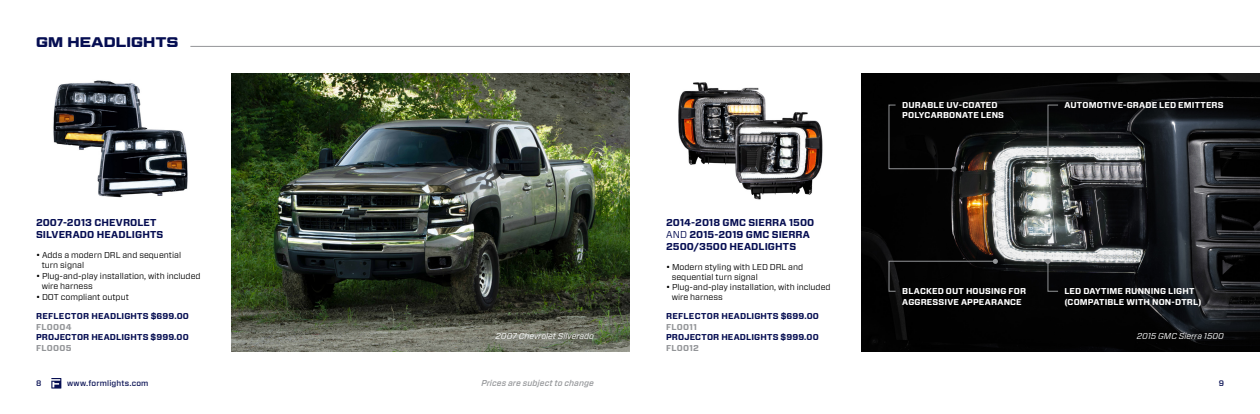
<style>
.page{position:relative;width:1260px;height:414px;background:#fff}
.page>*{position:absolute;margin:0;border:0;box-sizing:border-box;transform-origin:0 0}
.t1{font:700 14px "Geom Graphic";letter-spacing:.015em;color:#060e52}
.t2{font:700 10px/12px "Forza";letter-spacing:.005em;color:#060e52}
.t3{font:8.5px/10.5px "Forza";color:#000}
.t4{font:700 8.5px/10.5px "Forza";letter-spacing:.015em;color:#fff}
.t5{font:700 8.5px "Forza";letter-spacing:.02em;color:#060e52}
.t6{font:italic 8.5px "Forza";color:#fff}
.t7{font:700 8.5px "Forza";letter-spacing:.04em;color:#939598}
.t8{font:italic 500 8.5px "Forza";letter-spacing:.015em;color:#939598}
.t9{font:500 8px "Forza";letter-spacing:.025em;color:#060e52}
.s1{font-weight:400}
</style>
<div class="page">
<svg style="left:51px;top:378px;width:10px;height:11px"></svg>
<img style="left:231px;top:74px;width:399px;height:277px">
<img style="left:53px;top:80px;width:135px;height:118px">
<hr style="left:190px;top:46px;width:1070px;height:1px;background:#939598">
<img style="left:861px;top:74px;width:399px;height:277px">
<img style="left:678px;top:82px;width:145px;height:118px">
<svg style="left:888px;top:104px;width:69px;height:68px;background:#080808"></svg>
<svg style="left:1045px;top:104px;width:14px;height:68px"></svg>
<svg style="left:888px;top:259px;width:110px;height:33px;background:#0a0a0a"></svg>
<svg style="left:1045px;top:259px;width:14px;height:33px"></svg>
<h1 class="t1" style="left:36px;top:33px;width:144px">GM HEADLIGHTS</h1>
<p class="t2" style="left:36px;top:217px;width:129px">2007-2013 CHEVROLET<br>SILVERADO HEADLIGHTS</p>
<p class="t3" style="left:42px;top:249px;width:141px;text-indent:-6px">• Adds a modern DRL and sequential turn signal</p>
<p class="t3" style="left:42px;top:270px;width:160px;text-indent:-6px">• Plug-and-play installation, with included wire harness</p>
<p class="t3" style="left:36px;top:291px;width:94px">• DOT compliant output</p>
<p class="t5" style="left:36px;top:310px;width:154px">REFLECTOR HEADLIGHTS $699.00</p>
<p class="t7" style="left:36px;top:321px;width:37px">FL0004</p>
<p class="t5" style="left:36px;top:331px;width:154px">PROJECTOR HEADLIGHTS $999.00</p>
<p class="t7" style="left:36px;top:342px;width:37px">FL0005</p>
<p class="t6" style="left:496px;top:330px;width:100px">2007 Chevrolet Silverado</p>
<p class="t2" style="left:666px;top:217px;width:150px">2014-2018 GMC SIERRA 1500<br><span class="s1">AND</span> 2015-2019 GMC SIERRA<br>2500/3500 HEADLIGHTS</p>
<p class="t3" style="left:672px;top:262px;width:133px;line-height:10px;text-indent:-6px">• Modern styling with LED DRL and sequential turn signal</p>
<p class="t3" style="left:672px;top:282px;width:160px;line-height:10px;text-indent:-6px">• Plug-and-play installation, with included wire harness</p>
<p class="t5" style="left:666px;top:310px;width:154px">REFLECTOR HEADLIGHTS $699.00</p>
<p class="t7" style="left:666px;top:321px;width:33px">FL0011</p>
<p class="t5" style="left:666px;top:331px;width:154px">PROJECTOR HEADLIGHTS $999.00</p>
<p class="t7" style="left:666px;top:342px;width:35px">FL0012</p>
<p class="t4" style="left:902px;top:100px;width:103px">DURABLE UV-COATED<br>POLYCARBONATE LENS</p>
<p class="t4" style="left:1064px;top:100px;width:161px">AUTOMOTIVE-GRADE LED EMITTERS</p>
<p class="t4" style="left:902px;top:286px;width:125px">BLACKED OUT HOUSING FOR<br>AGGRESSIVE APPEARANCE</p>
<p class="t4" style="left:1064px;top:286px;width:139px">LED DAYTIME RUNNING LIGHT (COMPATIBLE WITH NON-DTRL)</p>
<p class="t6" style="left:1137px;top:330px;width:89px">2015 GMC Sierra 1500</p>
<p class="t8" style="left:481px;top:378px;width:114px">Prices are subject to change</p>
<p class="t9" style="left:36px;top:378px;width:7px">8</p>
<p class="t9" style="left:67px;top:378px;width:83px">www.formlights.com</p>
<p class="t9" style="left:1219px;top:378px;width:7px">9</p>
</div>
